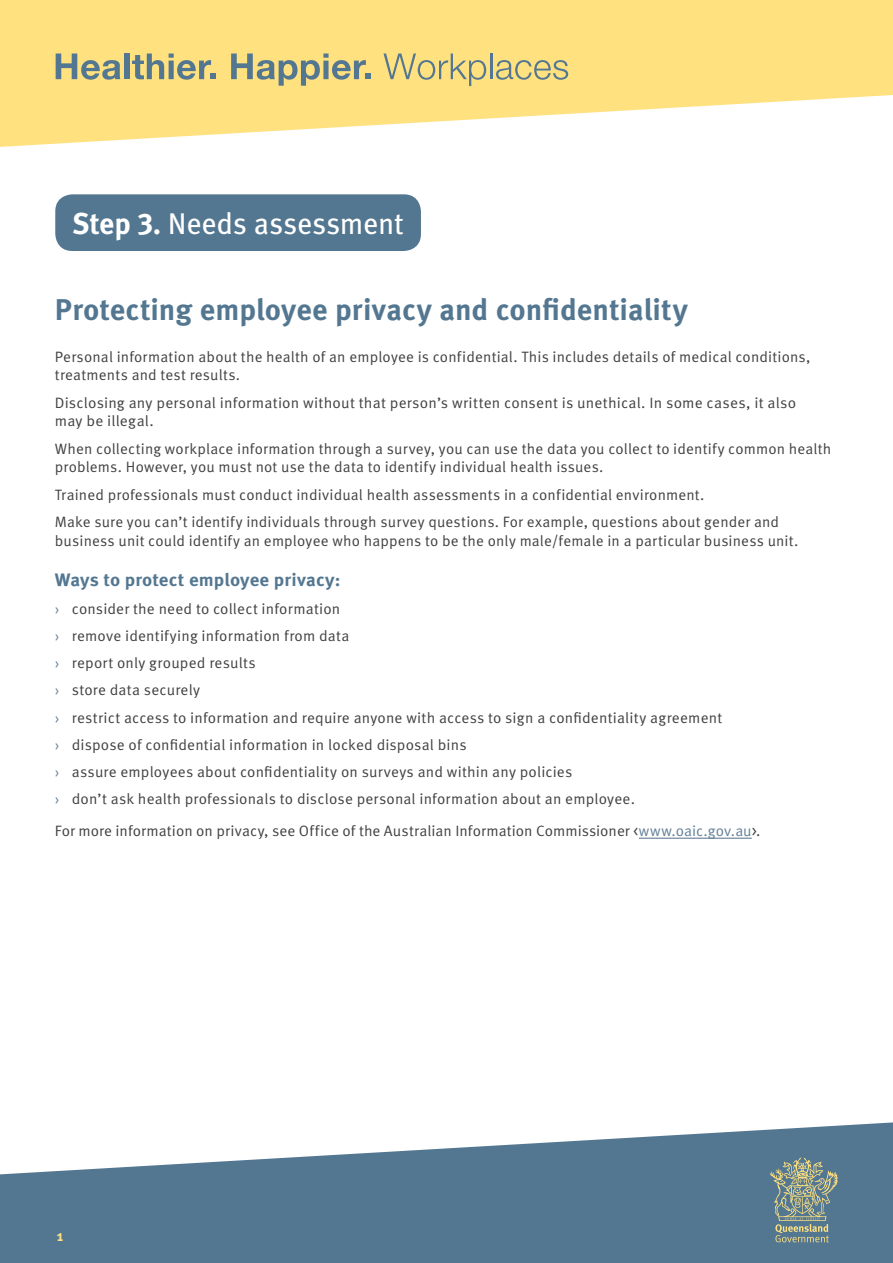
<style>
.page{position:relative;width:893px;height:1263px;background:#fff}
.page>*{position:absolute;margin:0;border:0;box-sizing:border-box;transform-origin:0 0}
.t1{font:700 30px "Meta Pro";color:#547791}
.t2{font:30px "Meta Pro";letter-spacing:-.01em;color:#fff}
.t3{font:700 18px "Meta Pro";letter-spacing:.005em;color:#547791;scale:1.04 1}
.t4{font:15px/27.3px "Meta Pro";letter-spacing:.01em;color:#414042}
.t5{font:700 15px "Meta Pro";color:#ffe180}
.s1{font-weight:700}
.s2{color:#658098}
</style>
<div class="page">
<svg style="left:0;top:0;width:893px;height:147px;fill:#ffe180"></svg>
<svg style="left:0;top:1122px;width:893px;height:141px;fill:#547791"></svg>
<svg style="left:56px;top:54px;width:64px;height:26px;background:#afaf87"></svg>
<div style="left:124px;top:54px;width:5px;height:25px;background:#547791"></div>
<svg style="left:132px;top:54px;width:84px;height:26px;background:#b7b486"></svg>
<svg style="left:231px;top:54px;width:140px;height:32px;background:#c1ba86"></svg>
<svg style="left:383px;top:53px;width:103px;height:33px;background:#ddcc83"></svg>
<hr style="left:490px;top:53px;width:2px;height:26px;background:#547791">
<svg style="left:496px;top:60px;width:72px;height:20px"></svg>
<svg style="left:770px;top:1157px;width:68px;height:85px;background:#7c8f8c"></svg>
<div style="left:55px;top:194px;width:366px;height:57px;background:#547791;border-radius:17px"></div>
<hr style="left:639px;top:838px;width:113px;height:1px;background:#658098">
<h1 class="t2" style="left:72px;top:205px;width:333px"><span class="s1">Step 3.</span> Needs assessment</h1>
<h1 class="t1" style="left:55px;top:291px;width:635px">Protecting employee privacy and confidentiality</h1>
<p class="t4" style="left:55px;top:347px;width:757px;line-height:18.8px">Personal information about the health of an employee is confidential. This includes details of medical conditions, treatments and test results.</p>
<p class="t4" style="left:55px;top:393px;width:743px;line-height:18.8px">Disclosing any personal information without that person’s written consent is unethical. In some cases, it also may be illegal.</p>
<p class="t4" style="left:55px;top:439px;width:778px;line-height:18.8px">When collecting workplace information through a survey, you can use the data you collect to identify common health problems. However, you must not use the data to identify individual health issues.</p>
<p class="t4" style="left:55px;top:481px;width:726px">Trained professionals must conduct individual health assessments in a confidential environment.<br>Make sure you can’t identify individuals through survey questions. For example, questions about gender and</p>
<p class="t4" style="left:55px;top:527px;width:745px">business unit could identify an employee who happens to be the only male/female in a particular business unit.</p>
<p class="t3" style="left:55px;top:569px;width:276px">Ways to protect employee privacy:</p>
<p class="t4" style="left:55px;top:595px;width:669px"><span class="s2">›</span> consider the need to collect information<br><span class="s2">›</span> remove identifying information from data<br><span class="s2">›</span> report only grouped results<br><span class="s2">›</span> store data securely<br><span class="s2">›</span> restrict access to information and require anyone with access to sign a confidentiality agreement <span class="s2">›</span> dispose of confidential information in locked disposal bins<br><span class="s2">›</span> assure employees about confidentiality on surveys and within any policies<br><span class="s2">›</span> don’t ask health professionals to disclose personal information about an employee.</p>
<p class="t4" style="left:55px;top:817px;width:707px">For more information on privacy, see Office of the Australian Information Commissioner &lt;<span class="s2">www.oaic.gov.au</span>&gt;.</p>
<p class="t5" style="left:57px;top:1227px;width:8px">1</p>
</div>
